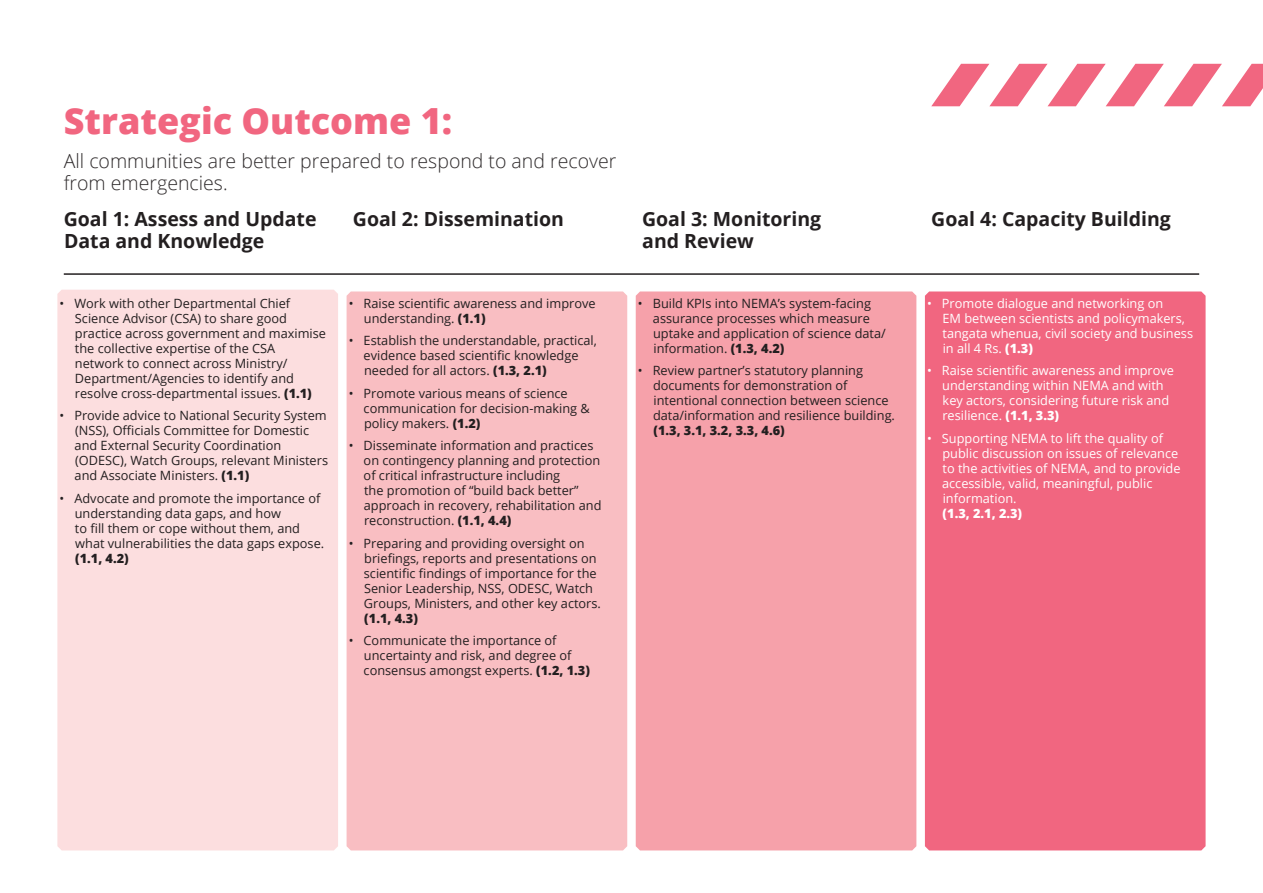
<style>
.page{position:relative;width:1263px;height:893px;background:#fff}
.page>*{position:absolute;margin:0;border:0;box-sizing:border-box;transform-origin:0 0}
.t1{font:800 36px "Open Sans";color:#f16680}
.Heading{font:700 19.5px/22.5px "Open Sans";color:#231f20}
.Heading-2{font:300 19.5px/22.5px "Open Sans";color:#2f2b2c}
.Body{font:12.75px/15px "Open Sans";color:#231f20}
.Body-2{font:12.75px/15px "Open Sans";color:#fff}
.s1{font-weight:800}
</style>
<div class="page">
<div style="left:57px;top:290px;width:281px;height:560px;background:#fcdedf"></div>
<div style="left:347px;top:291px;width:280px;height:559px;background:#f9bec2"></div>
<div style="left:636px;top:291px;width:280px;height:559px;background:#f6a1aa"></div>
<div style="left:925px;top:291px;width:280px;height:559px;background:#f16680"></div>
<hr style="left:64px;top:273px;width:1135px;height:2px;background:#231f20">
<svg style="left:931px;top:64px;width:332px;height:42px"></svg>
<p class="t1" style="left:64px;top:93px;width:390px">Strategic Outcome 1:</p>
<p class="Heading-2" style="left:64px;top:149px;width:554px">All communities are better prepared to respond to and recover from emergencies.</p>
<p class="Heading" style="left:64px;top:207px;width:254px">Goal 1: Assess and Update<br>Data and Knowledge</p>
<p class="Heading" style="left:353px;top:207px;width:213px">Goal 2: Dissemination</p>
<p class="Heading" style="left:642px;top:207px;width:181px">Goal 3: Monitoring and Review</p>
<p class="Heading" style="left:931px;top:207px;width:241px">Goal 4: Capacity Building</p>
<p class="Body" style="left:75px;top:295px;width:253px;text-indent:-15px">• Work with other Departmental Chief Science Advisor (CSA) to share good practice across government and maximise the collective expertise of the CSA network to connect across Ministry/ Department/Agencies to identify and resolve cross-departmental issues. <span class="s1">(1.1)</span></p>
<p class="Body" style="left:75px;top:408px;width:255px;text-indent:-15px">• Provide advice to National Security System (NSS), Officials Committee for Domestic and External Security Coordination (ODESC), Watch Groups, relevant Ministers and Associate Ministers. <span class="s1">(1.1)</span></p>
<p class="Body" style="left:75px;top:490px;width:251px;text-indent:-15px">• Advocate and promote the importance of understanding data gaps, and how<br>to fill them or cope without them, and what vulnerabilities the data gaps expose. <span class="s1">(1.1, 4.2)</span></p>
<p class="Body" style="left:364px;top:295px;width:233px;text-indent:-15px">• Raise scientific awareness and improve understanding. <span class="s1">(1.1)</span></p>
<p class="Body" style="left:364px;top:333px;width:235px;text-indent:-15px">• Establish the understandable, practical, evidence based scientific knowledge needed for all actors. <span class="s1">(1.3, 2.1)</span></p>
<p class="Body" style="left:364px;top:385px;width:228px;text-indent:-15px">• Promote various means of science communication for decision-making &amp; policy makers. <span class="s1">(1.2)</span></p>
<p class="Body" style="left:364px;top:438px;width:239px;text-indent:-15px">• Disseminate information and practices on contingency planning and protection of critical infrastructure including<br>the promotion of “build back better” approach in recovery, rehabilitation and reconstruction. <span class="s1">(1.1, 4.4)</span></p>
<p class="Body" style="left:364px;top:535px;width:239px;text-indent:-15px">• Preparing and providing oversight on briefings, reports and presentations on scientific findings of importance for the Senior Leadership, NSS, ODESC, Watch Groups, Ministers, and other key actors. <span class="s1">(1.1, 4.3)</span></p>
<p class="Body" style="left:364px;top:633px;width:228px;text-indent:-15px">• Communicate the importance of uncertainty and risk, and degree of consensus amongst experts. <span class="s1">(1.2, 1.3)</span></p>
<p class="Body" style="left:653px;top:295px;width:234px;text-indent:-15px">• Build KPIs into NEMA’s system-facing assurance processes which measure uptake and application of science data/ information. <span class="s1">(1.3, 4.2)</span></p>
<p class="Body" style="left:653px;top:363px;width:243px;text-indent:-15px">• Review partner’s statutory planning documents for demonstration of intentional connection between science data/information and resilience building. <span class="s1">(1.3, 3.1, 3.2, 3.3, 4.6)</span></p>
<p class="Body-2" style="left:942px;top:295px;width:252px;text-indent:-15px">• Promote dialogue and networking on<br>EM between scientists and policymakers, tangata whenua, civil society and business in all 4 Rs. <span class="s1">(1.3)</span></p>
<p class="Body-2" style="left:942px;top:363px;width:233px;text-indent:-15px">• Raise scientific awareness and improve understanding within NEMA and with key actors, considering future risk and resilience. <span class="s1">(1.1, 3.3)</span></p>
<p class="Body-2" style="left:942px;top:430px;width:240px;text-indent:-15px">• Supporting NEMA to lift the quality of public discussion on issues of relevance to the activities of NEMA, and to provide accessible, valid, meaningful, public information.<br><span class="s1">(1.3, 2.1, 2.3)</span></p>
</div>
